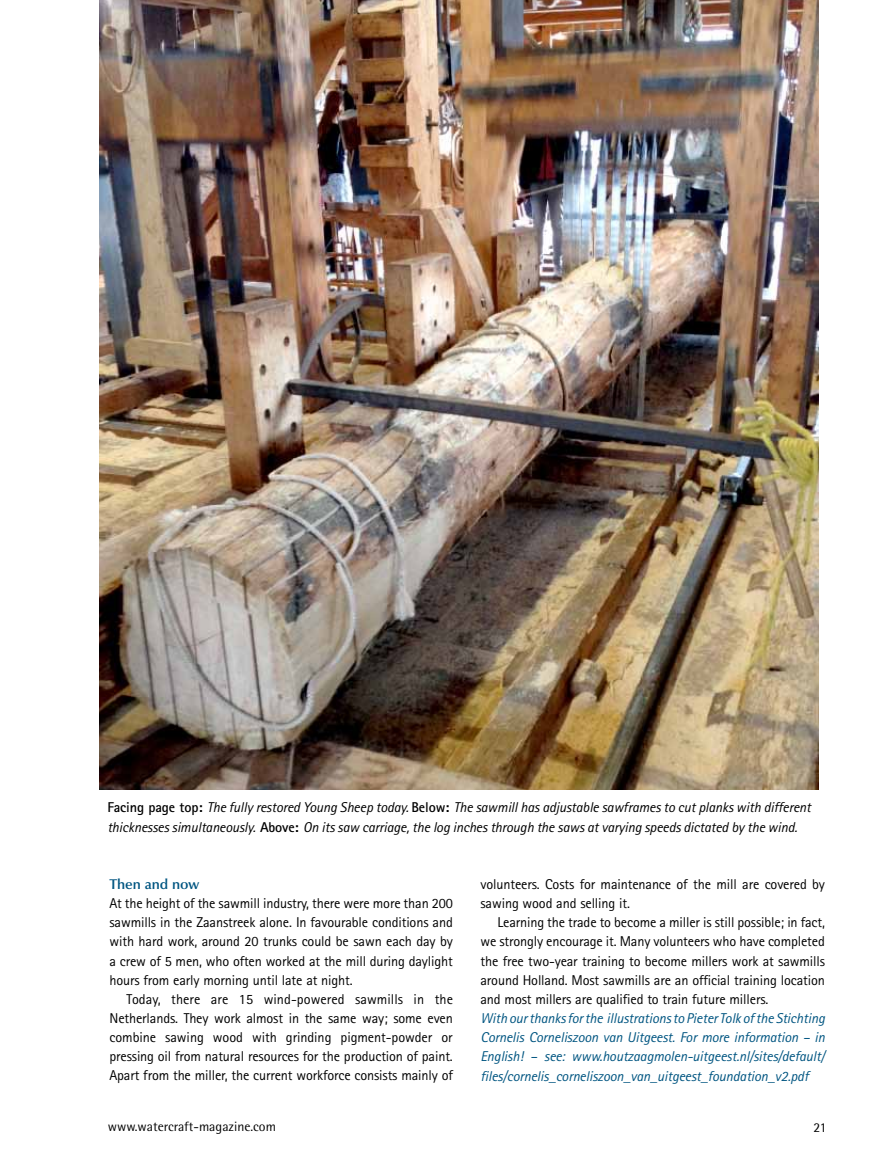
<style>
.page{position:relative;width:893px;height:1174px;background:#fff}
.page>*{position:absolute;margin:0;border:0;box-sizing:border-box;transform-origin:0 0}
.t1{font:14.25px/19.2px "Rotis Sans Serif";letter-spacing:-.01em;color:#000;text-align:justify}
.t2{font:italic 14.25px/19.2px "Rotis Sans Serif";letter-spacing:-.01em;color:#005581;text-align:justify}
.t3{font:italic 14.25px/19.2px "Rotis Sans Serif";letter-spacing:-.01em;color:#000}
.t4{font:600 14.25px "Optima";letter-spacing:-.01em;color:#005581}
.t5{font:13.5px "Rotis Semi Sans";color:#000}
.s1{font-weight:700;font-style:normal}
</style>
<div class="page">
<img style="left:100px;top:0;width:719px;height:789px">
<p class="t3" style="left:107px;top:798px;width:705px"><span class="s1">Facing page top:</span> The fully restored Young Sheep today. <span class="s1">Below:</span> The sawmill has adjustable sawframes to cut planks with different thicknesses simultaneously. <span class="s1">Above:</span> On its saw carriage, the log inches through the saws at varying speeds dictated by the wind.</p>
<p class="t4" style="left:109px;top:876px;width:91px">Then and now</p>
<p class="t1" style="left:109px;top:893px;width:345px">At the height of the sawmill industry, there were more than 200 sawmills in the Zaanstreek alone. In favourable conditions and with hard work, around 20 trunks could be sawn each day by a crew of 5 men, who often worked at the mill during daylight hours from early morning until late at night.</p>
<p class="t1" style="left:109px;top:989px;width:345px;text-indent:17px">Today, there are 15 wind-powered sawmills in the Netherlands. They work almost in the same way; some even combine sawing wood with grinding pigment-powder or pressing oil from natural resources for the production of paint.<br>Apart from the miller, the current workforce consists mainly of</p>
<p class="t1" style="left:480px;top:874px;width:346px">volunteers. Costs for maintenance of the mill are covered by sawing wood and selling it.</p>
<p class="t1" style="left:480px;top:912px;width:346px;text-indent:17px">Learning the trade to become a miller is still possible; in fact, we strongly encourage it. Many volunteers who have completed the free two-year training to become millers work at sawmills around Holland. Most sawmills are an official training location and most millers are qualified to train future millers.</p>
<p class="t2" style="left:480px;top:1008px;width:346px">With our thanks for the illustrations to Pieter Tolk of the Stichting Cornelis Corneliszoon van Uitgeest. For more information – in English! – see: www.houtzaagmolen-uitgeest.nl/sites/default/ files/cornelis_corneliszoon_van_uitgeest_foundation_v2.pdf</p>
<p class="t5" style="left:108px;top:1118px;width:170px">www.watercraft-magazine.com</p>
<p class="t5" style="left:813px;top:1119px;width:15px">21</p>
</div>
